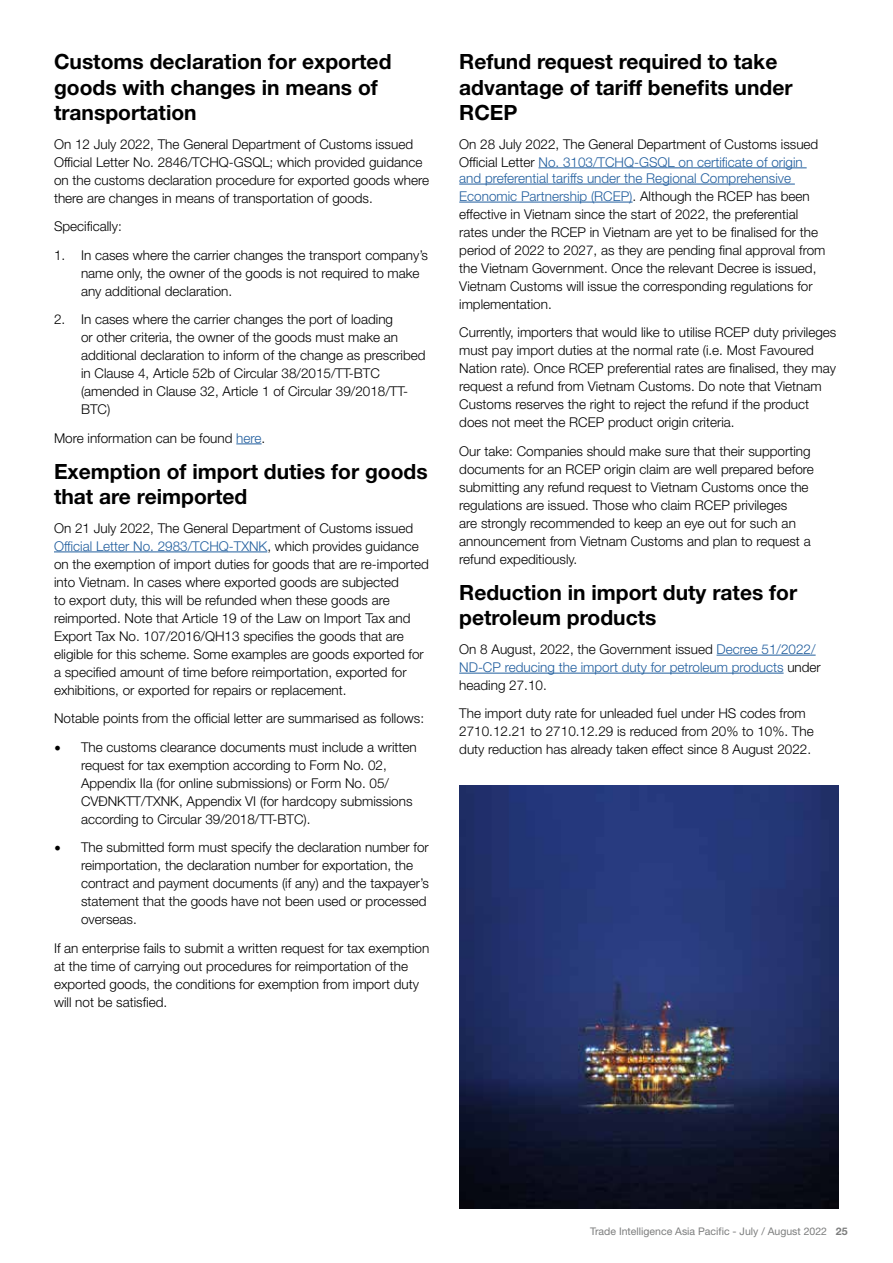
<style>
.page{position:relative;width:893px;height:1263px;background:#fff}
.page>*{position:absolute;margin:0;border:0;box-sizing:border-box;transform-origin:0 0}
.t1{font:700 21px/25.5px "Helvetica Neue LT Std";color:#000}
.t2{font:300 13.5px/18px "Helvetica Neue LT Std";color:#000}
.t3{font:300 13.5px/18px "Helvetica Neue LT Std";color:#215e9e}
.t4{font:10.5px "Helvetica Neue LT Std";color:#7c7d7d}
.s1{color:#215e9e}
.s2{font-family:"Minion Pro";font-weight:400;font-size:18px}
.s3{color:#000}
.s4{font-weight:700}
</style>
<div class="page">
<svg style="left:236px;top:444px;width:26px;height:1px"></svg>
<hr style="left:54px;top:552px;width:213px;height:1px;background:#215e9e">
<hr style="left:538px;top:168px;width:269px;height:1px;background:#215e9e">
<hr style="left:459px;top:184px;width:336px;height:1px;background:#215e9e">
<hr style="left:459px;top:202px;width:174px;height:1px;background:#215e9e">
<hr style="left:717px;top:655px;width:99px;height:1px;background:#215e9e">
<hr style="left:459px;top:673px;width:325px;height:1px;background:#215e9e">
<img style="left:459px;top:785px;width:380px;height:423px">
<h1 class="t1" style="left:54px;top:48px;width:339px">Customs declaration for exported goods with changes in means of transportation</h1>
<p class="t2" style="left:54px;top:134px;width:377px">On 12 July 2022, The General Department of Customs issued Official Letter No. 2846/TCHQ-GSQL; which provided guidance on the customs declaration procedure for exported goods where there are changes in means of transportation of goods.</p>
<p class="t2" style="left:54px;top:217px;width:69px">Specifically:</p>
<p class="t2" style="left:81px;top:245px;width:349px;text-indent:-27px">1. In cases where the carrier changes the transport company’s name only, the owner of the goods is not required to make any additional declaration.</p>
<p class="t2" style="left:81px;top:310px;width:346px;text-indent:-27px">2. In cases where the carrier changes the port of loading<br>or other criteria, the owner of the goods must make an additional declaration to inform of the change as prescribed in Clause 4, Article 52b of Circular 38/2015/TT-BTC (amended in Clause 32, Article 1 of Circular 39/2018/TT-BTC)</p>
<p class="t2" style="left:54px;top:428px;width:213px">More information can be found <span class="s1">here</span>.</p>
<h1 class="t1" style="left:54px;top:458px;width:375px">Exemption of import duties for goods that are reimported</h1>
<p class="t2" style="left:54px;top:518px;width:376px">On 21 July 2022, The General Department of Customs issued <span class="s1">Official Letter No. 2983/TCHQ-TXNK</span>, which provides guidance on the exemption of import duties for goods that are re-imported into Vietnam. In cases where exported goods are subjected<br>to export duty, this will be refunded when these goods are reimported. Note that Article 19 of the Law on Import Tax and Export Tax No. 107/2016/QH13 specifies the goods that are eligible for this scheme. Some examples are goods exported for a specified amount of time before reimportation, exported for exhibitions, or exported for repairs or replacement.</p>
<p class="t2" style="left:54px;top:709px;width:372px">Notable points from the official letter are summarised as follows:</p>
<p class="t2" style="left:81px;top:737px;width:337px;text-indent:-27px"><span class="s2">•</span> The customs clearance documents must include a written request for tax exemption according to Form No. 02, Appendix IIa (for online submissions) or Form No. 05/ CVĐNKTT/TXNK, Appendix VI (for hardcopy submissions according to Circular 39/2018/TT-BTC).</p>
<p class="t2" style="left:81px;top:838px;width:349px;text-indent:-27px"><span class="s2">•</span> The submitted form must specify the declaration number for reimportation, the declaration number for exportation, the contract and payment documents (if any) and the taxpayer’s statement that the goods have not been used or processed overseas.</p>
<p class="t2" style="left:54px;top:938px;width:377px">If an enterprise fails to submit a written request for tax exemption at the time of carrying out procedures for reimportation of the exported goods, the conditions for exemption from import duty will not be satisfied.</p>
<h1 class="t1" style="left:459px;top:48px;width:335px">Refund request required to take advantage of tariff benefits under<br>RCEP</h1>
<p class="t2" style="left:459px;top:134px;width:361px">On 28 July 2022, The General Department of Customs issued<br>Official Letter <span class="s1">No. 3103/TCHQ-GSQL on certificate of origin</span></p>
<p class="t2" style="left:459px;top:169px;width:368px"><span class="s1">and preferential tariffs under the Regional Comprehensive Economic Partnership (RCEP)</span>. Although the RCEP has been effective in Vietnam since the start of 2022, the preferential rates under the RCEP in Vietnam are yet to be finalised for the period of 2022 to 2027, as they are pending final approval from the Vietnam Government. Once the relevant Decree is issued, Vietnam Customs will issue the corresponding regulations for implementation.</p>
<p class="t2" style="left:459px;top:323px;width:379px">Currently, importers that would like to utilise RCEP duty privileges must pay import duties at the normal rate (i.e. Most Favoured Nation rate). Once RCEP preferential rates are finalised, they may request a refund from Vietnam Customs. Do note that Vietnam Customs reserves the right to reject the refund if the product does not meet the RCEP product origin criteria.</p>
<p class="t2" style="left:459px;top:442px;width:356px">Our take: Companies should make sure that their supporting documents for an RCEP origin claim are well prepared before submitting any refund request to Vietnam Customs once the regulations are issued. Those who claim RCEP privileges<br>are strongly recommended to keep an eye out for such an announcement from Vietnam Customs and plan to request a refund expeditiously.</p>
<h1 class="t1" style="left:459px;top:579px;width:339px">Reduction in import duty rates for petroleum products</h1>
<p class="t3" style="left:459px;top:640px;width:363px"><span class="s3">On 8 August, 2022, the Government issued</span> Decree 51/2022/<br>ND-CP reducing the import duty for petroleum products <span class="s3">under heading 27.10.</span></p>
<p class="t2" style="left:459px;top:704px;width:356px">The import duty rate for unleaded fuel under HS codes from<br>2710.12.21 to 2710.12.29 is reduced from 20% to 10%. The duty reduction has already taken effect since 8 August 2022.</p>
<p class="t4" style="left:590px;top:1225px;width:259px">Trade Intelligence Asia Pacific - July / August 2022 <span class="s4">25</span></p>
</div>
